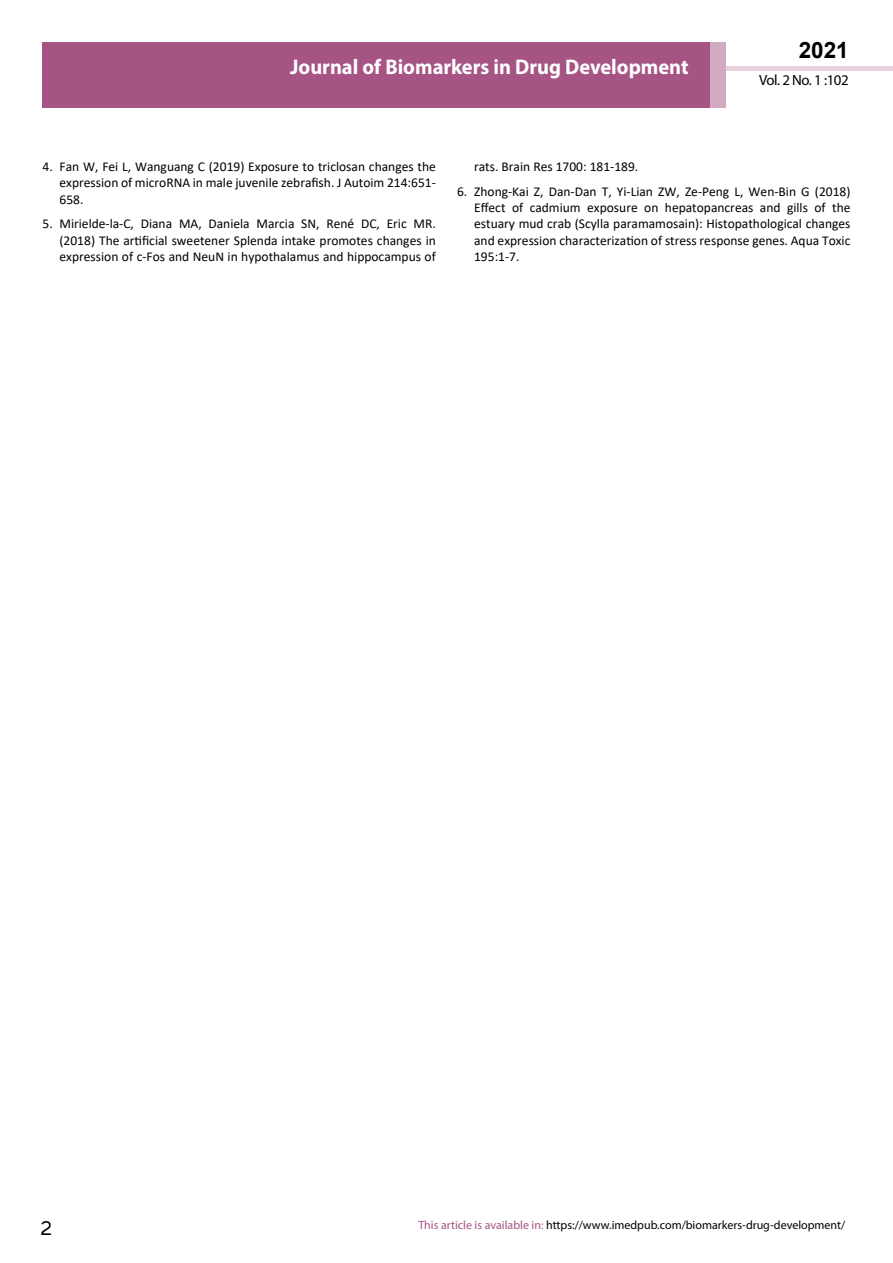
<style>
.page{position:relative;width:893px;height:1263px;background:#fff}
.page>*{position:absolute;margin:0;border:0;box-sizing:border-box;transform-origin:0 0}
.t1{font:25.5px "Tunga";color:#000}
.t2{font:700 22.5px "Arial";color:#000}
.t3{font:700 21.15px "Myriad Pro";color:#fff;scale:.96 1}
.t4{font:14.85px "Myriad Pro";letter-spacing:-.03em;color:#000}
.t5{font:13.5px/16.2px "Calibri";color:#000;text-align:justify}
.t6{font:12px "Myriad Pro";color:#000}
.s1{color:#a55483}
</style>
<div class="page">
<div style="left:722px;top:66px;width:171px;height:5px;background:#e6d1dd"></div>
<div style="left:43px;top:42px;width:682px;height:66px;background:#a55483"></div>
<div style="left:710px;top:42px;width:15px;height:66px;background:#d2aac1"></div>
<h3 class="t3" style="left:290px;top:53px;width:417px">Journal of Biomarkers in Drug Development</h3>
<h2 class="t2" style="left:799px;top:35px;width:52px">2021</h2>
<p class="t4" style="left:759px;top:71px;width:91px">Vol. 2 No. 1 :102</p>
<p class="t5" style="left:60px;top:158px;width:378px;text-indent:-17px">4. Fan W, Fei L, Wanguang C (2019) Exposure to triclosan changes the expression of microRNA in male juvenile zebrafish. J Autoim 214:651- 658.</p>
<p class="t5" style="left:60px;top:215px;width:378px;text-indent:-17px">5. Mirielde-la-C, Diana MA, Daniela Marcia SN, René DC, Eric MR. (2018) The artificial sweetener Splenda intake promotes changes in expression of c-Fos and NeuN in hypothalamus and hippocampus of</p>
<p class="t5" style="left:474px;top:158px;width:166px">rats. Brain Res 1700: 181-189.</p>
<p class="t5" style="left:474px;top:183px;width:378px;text-indent:-17px">6. Zhong-Kai Z, Dan-Dan T, Yi-Lian ZW, Ze-Peng L, Wen-Bin G (2018)<br>Effect of cadmium exposure on hepatopancreas and gills of the estuary mud crab (Scylla paramamosain): Histopathological changes and expression characterization of stress response genes. Aqua Toxic 195:1-7.</p>
<h1 class="t1" style="left:41px;top:1211px;width:13px">2</h1>
<p class="t6" style="left:418px;top:1218px;width:428px"><span class="s1">This article is available in:</span> https://www.imedpub.com/biomarkers-drug-development/</p>
</div>
